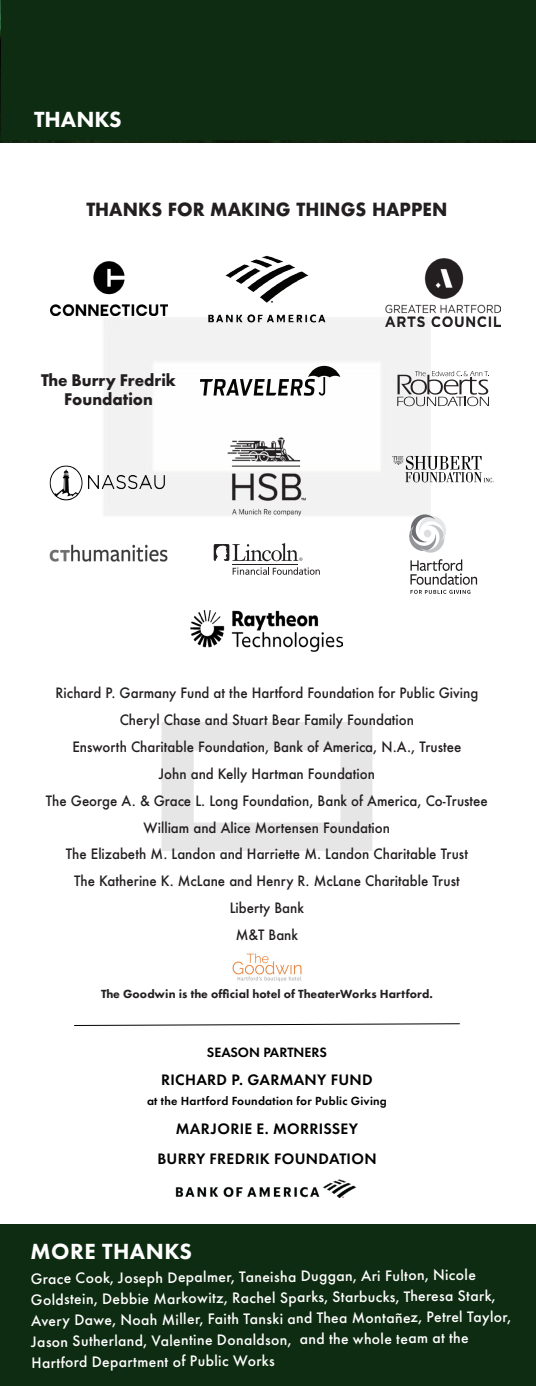
<style>
.page{position:relative;width:536px;height:1386px;background:#fff}
.page>*{position:absolute;margin:0;border:0;box-sizing:border-box;transform-origin:0 0}
.t1{font:800 22.75px "Futura PT";letter-spacing:.02em;color:#fff}
.t2{font:700 17.68px "Futura";color:#231f20;scale:.95 1}
.t3{font:700 17.68px/19.4px "Futura PT";color:#231f20;text-align:center;scale:.95 1}
.t4{font:500 15.75px/21px "Futura PT";letter-spacing:.01em;color:#fff}
.t5{font:600 15.75px "Futura PT";letter-spacing:.02em;color:#000001}
.t6{font:600 14px "Futura PT";color:#000001}
.t7{font:500 13.83px/26.9px "Futura";color:#231f20;text-align:center;scale:.95 1}
.t8{font:800 12.25px "Futura PT";letter-spacing:.01em;color:#231f20}
.t9{font:600 12.25px "Futura PT";letter-spacing:.02em;color:#000001}
</style>
<div class="page">
<div style="left:0;top:1225px;width:536px;height:161px;background:#0e2c11"></div>
<div style="left:2px;top:0;width:534px;height:140px;background:#0e2c11"></div>
<img style="left:104px;top:318px;width:327px;height:197px">
<svg style="left:397px;top:371px;width:92px;height:35px"></svg>
<img style="left:385px;top:259px;width:115px;height:67px">
<svg style="left:200px;top:366px;width:140px;height:30px"></svg>
<svg style="left:408px;top:513px;width:69px;height:81px"></svg>
<hr style="left:232px;top:564px;width:66px;height:1px;background:#231f20">
<svg style="left:214px;top:543px;width:88px;height:18px"></svg>
<svg style="left:232px;top:567px;width:88px;height:8px"></svg>
<svg style="left:392px;top:456px;width:101px;height:26px"></svg>
<img style="left:206px;top:411px;width:121px;height:105px">
<img style="left:206px;top:255px;width:121px;height:78px">
<img style="left:49px;top:544px;width:119px;height:18px">
<img style="left:191px;top:611px;width:152px;height:40px">
<img style="left:49px;top:456px;width:128px;height:53px">
<img style="left:50px;top:262px;width:117px;height:54px">
<img style="left:232px;top:953px;width:70px;height:29px">
<svg style="left:74px;top:1023px;width:386px;height:3px"></svg>
<img style="left:175px;top:1179px;width:182px;height:20px">
<p class="t1" style="left:34px;top:105px;width:89px">THANKS</p>
<p class="t2" style="left:86px;top:197px;width:381px">THANKS FOR MAKING THINGS HAPPEN</p>
<p class="t3" style="left:41px;top:370px;width:143px">The Burry Fredrik<br>Foundation</p>
<p class="t7" style="left:46px;top:679px;width:466px">Richard P. Garmany Fund at the Hartford Foundation for Public Giving Cheryl Chase and Stuart Bear Family Foundation<br>Ensworth Charitable Foundation, Bank of America, N.A., Trustee<br>John and Kelly Hartman Foundation<br>The George A. &amp; Grace L. Long Foundation, Bank of America, Co-Trustee William and Alice Mortensen Foundation<br>The Elizabeth M. Landon and Harriette M. Landon Charitable Trust<br>The Katherine K. McLane and Henry R. McLane Charitable Trust<br>Liberty Bank<br>M&amp;T Bank</p>
<p class="t8" style="left:101px;top:986px;width:333px">The Goodwin is the official hotel of TheaterWorks Hartford.</p>
<p class="t6" style="left:207px;top:1044px;width:121px">SEASON PARTNERS</p>
<p class="t5" style="left:161px;top:1070px;width:213px">RICHARD P. GARMANY FUND</p>
<p class="t9" style="left:147px;top:1093px;width:241px">at the Hartford Foundation for Public Giving</p>
<p class="t5" style="left:176px;top:1119px;width:184px">MARJORIE E. MORRISSEY</p>
<p class="t5" style="left:157px;top:1149px;width:221px">BURRY FREDRIK FOUNDATION</p>
<p class="t1" style="left:31px;top:1237px;width:163px">MORE THANKS</p>
<p class="t4" style="left:31px;top:1266px;width:481px">Grace Cook, Joseph Depalmer, Taneisha Duggan, Ari Fulton, Nicole Goldstein, Debbie Markowitz, Rachel Sparks, Starbucks, Theresa Stark, Avery Dawe, Noah Miller, Faith Tanski and Thea Montañez, Petrel Taylor, Jason Sutherland, Valentine Donaldson, and the whole team at the</p>
<p class="t4" style="left:31px;top:1351px;width:245px">Hartford Department of Public Works</p>
</div>
